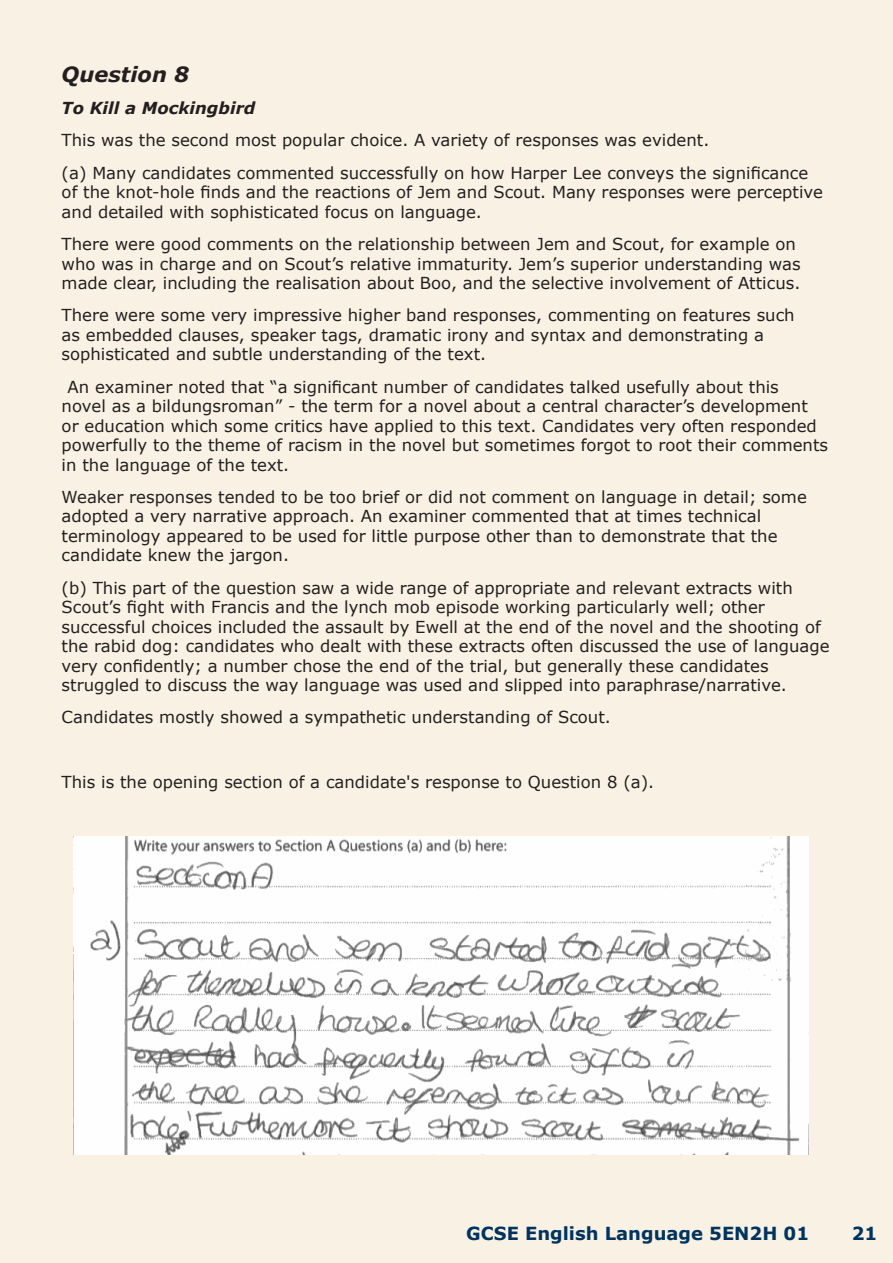
<style>
.page{position:relative;width:893px;height:1263px;background:#f9f2e4}
.page>*{position:absolute;margin:0;border:0;box-sizing:border-box;transform-origin:0 0}
.t1{font:italic 700 21px "Verdana";color:#231f20}
.t2{font:700 18px "Verdana";color:#00345e}
.t3{font:16.5px/19.5px "Verdana";color:#231f20}
.t4{font:italic 700 16.5px "Verdana";color:#231f20}
</style>
<div class="page">
<img style="left:74px;top:836px;width:734px;height:318px">
<p class="t1" style="left:62px;top:61px;width:129px">Question 8</p>
<p class="t4" style="left:62px;top:98px;width:195px">To Kill a Mockingbird</p>
<p class="t3" style="left:62px;top:124px;width:748px;line-height:32.2px">This was the second most popular choice. A variety of responses was evident.<br>(a) Many candidates commented successfully on how Harper Lee conveys the significance</p>
<p class="t3" style="left:62px;top:182px;width:763px">of the knot-hole finds and the reactions of Jem and Scout. Many responses were perceptive and detailed with sophisticated focus on language.</p>
<p class="t3" style="left:62px;top:234px;width:741px">There were good comments on the relationship between Jem and Scout, for example on who was in charge and on Scout’s relative immaturity. Jem’s superior understanding was made clear, including the realisation about Boo, and the selective involvement of Atticus.</p>
<p class="t3" style="left:62px;top:305px;width:735px">There were some very impressive higher band responses, commenting on features such as embedded clauses, speaker tags, dramatic irony and syntax and demonstrating a sophisticated and subtle understanding of the text.</p>
<p class="t3" style="left:62px;top:376px;width:768px;text-indent:6px">An examiner noted that “a significant number of candidates talked usefully about this<br>novel as a bildungsroman” - the term for a novel about a central character’s development or education which some critics have applied to this text. Candidates very often responded powerfully to the theme of racism in the novel but sometimes forgot to root their comments in the language of the text.</p>
<p class="t3" style="left:62px;top:487px;width:747px">Weaker responses tended to be too brief or did not comment on language in detail; some adopted a very narrative approach. An examiner commented that at times technical terminology appeared to be used for little purpose other than to demonstrate that the candidate knew the jargon.</p>
<p class="t3" style="left:62px;top:577px;width:769px">(b) This part of the question saw a wide range of appropriate and relevant extracts with Scout’s fight with Francis and the lynch mob episode working particularly well; other successful choices included the assault by Ewell at the end of the novel and the shooting of the rabid dog: candidates who dealt with these extracts often discussed the use of language very confidently; a number chose the end of the trial, but generally these candidates struggled to discuss the way language was used and slipped into paraphrase/narrative.</p>
<p class="t3" style="left:62px;top:707px;width:551px">Candidates mostly showed a sympathetic understanding of Scout.</p>
<p class="t3" style="left:62px;top:772px;width:594px">This is the opening section of a candidate's response to Question 8 (a).</p>
<p class="t2" style="left:466px;top:1222px;width:344px">GCSE English Language 5EN2H 01</p>
<p class="t2" style="left:852px;top:1222px;width:27px">21</p>
</div>
